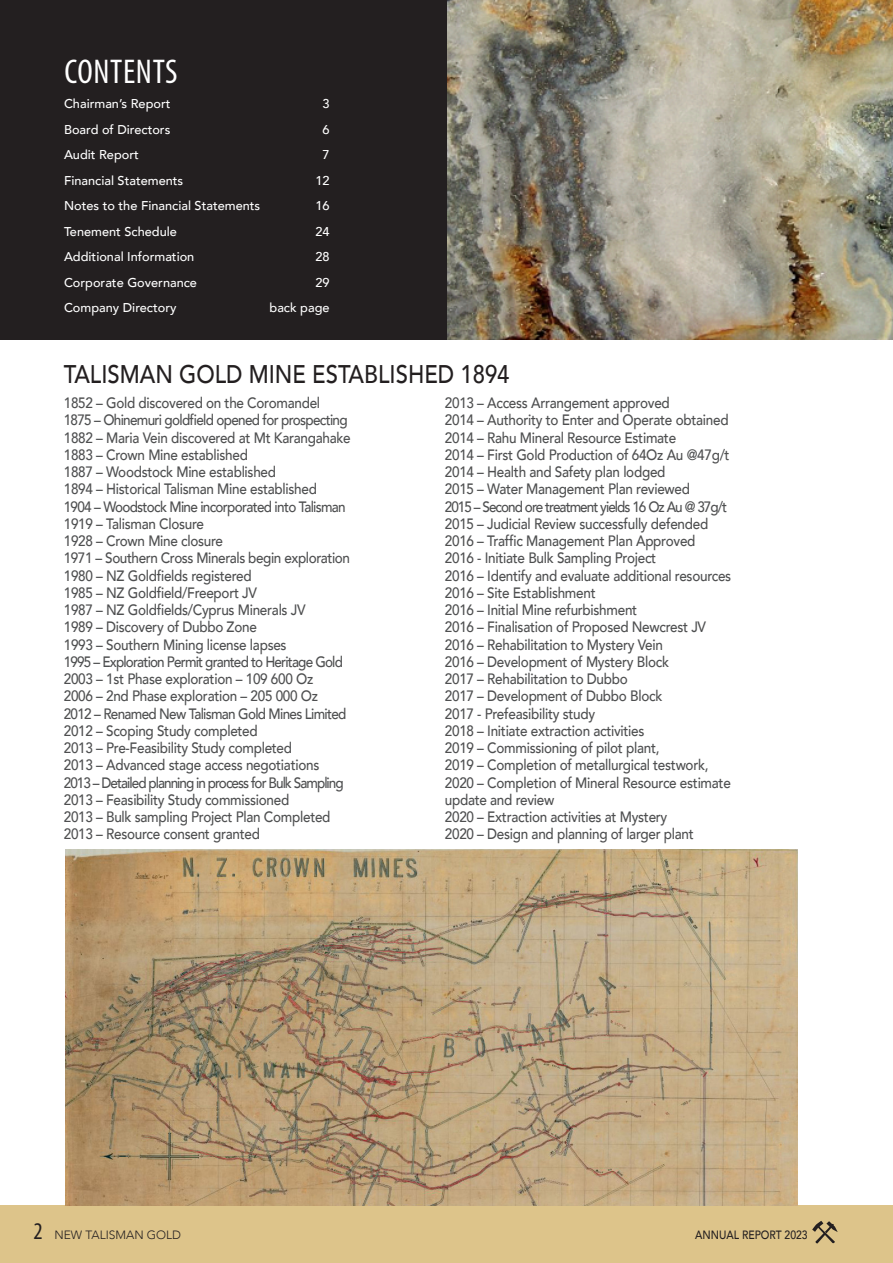
<style>
.page{position:relative;width:893px;height:1263px;background:#fff}
.page>*{position:absolute;margin:0;border:0;box-sizing:border-box;transform-origin:0 0}
.head3{font:condensed 34.5px "Myriad Pro";letter-spacing:.02em;color:#fff}
.head2{font:500 25.5px "Avenir";color:#231f20;scale:.87 1}
.body_bold{font:500 15px/17.2px "Avenir";letter-spacing:-.02em;color:#4e4f50;scale:.9 1}
.body_bold-2{font:500 15px "Avenir";letter-spacing:-.05em;color:#4e4f50;scale:.9 1}
.body_bold-3{font:500 15px "Avenir";letter-spacing:-.07em;color:#4e4f50;scale:.9 1}
.body_bold-4{font:500 15px "Avenir";letter-spacing:-.06em;color:#4e4f50;scale:.9 1}
.body{font:500 12.75px "Avenir";color:#fff}
.t1{font:300 12px "Avenir";color:#231f20}
.t2{font:500 12px "Avenir";color:#231f20;scale:.87 1}
.s1{font-family:"Myriad Pro";font-weight:400;font-stretch:condensed;font-size:24px}
</style>
<div class="page">
<div style="left:0;top:1205px;width:893px;height:58px;background:#ddc48a"></div>
<svg style="left:812px;top:1221px;width:26px;height:22px"></svg>
<img style="left:446px;top:0;width:447px;height:339px">
<div style="left:0;top:0;width:446px;height:339px;background:#231f20"></div>
<img style="left:65px;top:849px;width:732px;height:357px">
<p class="head3" style="left:64px;top:51px;width:115px">CONTENTS</p>
<p class="body" style="left:64px;top:93px;width:108px">Chairman’s Report</p>
<p class="body" style="left:322px;top:93px;width:9px">3</p>
<p class="body" style="left:64px;top:118px;width:108px">Board of Directors</p>
<p class="body" style="left:322px;top:118px;width:9px">6</p>
<p class="body" style="left:64px;top:144px;width:76px">Audit Report</p>
<p class="body" style="left:322px;top:144px;width:9px">7</p>
<p class="body" style="left:64px;top:169px;width:121px">Financial Statements</p>
<p class="body" style="left:315px;top:169px;width:16px">12</p>
<p class="body" style="left:64px;top:195px;width:198px">Notes to the Financial Statements</p>
<p class="body" style="left:315px;top:195px;width:16px">16</p>
<p class="body" style="left:64px;top:220px;width:114px">Tenement Schedule</p>
<p class="body" style="left:315px;top:220px;width:16px">24</p>
<p class="body" style="left:64px;top:246px;width:132px">Additional Information</p>
<p class="body" style="left:315px;top:246px;width:16px">28</p>
<p class="body" style="left:64px;top:271px;width:135px">Corporate Governance</p>
<p class="body" style="left:315px;top:271px;width:16px">29</p>
<p class="body" style="left:64px;top:297px;width:114px">Company Directory</p>
<p class="body" style="left:270px;top:297px;width:62px">back page</p>
<p class="head2" style="left:64px;top:352px;width:514px">TALISMAN GOLD MINE ESTABLISHED 1894</p>
<p class="body_bold" style="left:64px;top:393px;width:286px">1852 – Gold discovered on the Coromandel</p>
<p class="body_bold-2" style="left:64px;top:407px;width:317px">1875 – Ohinemuri goldfield opened for prospecting</p>
<p class="body_bold" style="left:64px;top:428px;width:320px">1882 – Maria Vein discovered at Mt Karangahake</p>
<p class="body_bold" style="left:64px;top:445px;width:206px">1883 – Crown Mine established</p>
<p class="body_bold" style="left:64px;top:462px;width:237px">1887 – Woodstock Mine established</p>
<p class="body_bold" style="left:64px;top:480px;width:283px">1894 – Historical Talisman Mine established</p>
<p class="body_bold-2" style="left:64px;top:493px;width:315px">1904 – Woodstock Mine incorporated into Talisman</p>
<p class="body_bold" style="left:64px;top:514px;width:157px">1919 – Talisman Closure</p>
<p class="body_bold" style="left:64px;top:531px;width:179px">1928 – Crown Mine closure</p>
<p class="body_bold" style="left:64px;top:549px;width:320px">1971 – Southern Cross Minerals begin exploration</p>
<p class="body_bold" style="left:64px;top:566px;width:210px">1980 – NZ Goldfields registered</p>
<p class="body_bold" style="left:64px;top:583px;width:216px">1985 – NZ Goldfield/Freeport JV</p>
<p class="body_bold" style="left:64px;top:600px;width:270px">1987 – NZ Goldfields/Cyprus Minerals JV</p>
<p class="body_bold" style="left:64px;top:618px;width:216px">1989 – Discovery of Dubbo Zone</p>
<p class="body_bold" style="left:64px;top:635px;width:249px">1993 – Southern Mining license lapses</p>
<p class="body_bold-4" style="left:64px;top:649px;width:312px">1995 – Exploration Permit granted to Heritage Gold</p>
<p class="body_bold" style="left:64px;top:669px;width:279px">2003 – 1st Phase exploration – 109 600 Oz</p>
<p class="body_bold" style="left:64px;top:687px;width:284px">2006 – 2nd Phase exploration – 205 000 Oz</p>
<p class="body_bold-2" style="left:64px;top:700px;width:316px">2012 – Renamed New Talisman Gold Mines Limited</p>
<p class="body_bold" style="left:64px;top:721px;width:217px">2012 – Scoping Study completed</p>
<p class="body_bold" style="left:64px;top:738px;width:255px">2013 – Pre-Feasibility Study completed</p>
<p class="body_bold" style="left:64px;top:756px;width:285px">2013 – Advanced stage access negotiations</p>
<p class="body_bold-3" style="left:64px;top:769px;width:313px">2013 – Detailed planning in process for Bulk Sampling</p>
<p class="body_bold" style="left:64px;top:790px;width:252px">2013 – Feasibility Study commissioned</p>
<p class="body_bold" style="left:64px;top:807px;width:298px">2013 – Bulk sampling Project Plan Completed</p>
<p class="body_bold" style="left:64px;top:825px;width:220px">2013 – Resource consent granted</p>
<p class="body_bold" style="left:445px;top:393px;width:251px">2013 – Access Arrangement approved</p>
<p class="body_bold" style="left:445px;top:411px;width:317px">2014 – Authority to Enter and Operate obtained</p>
<p class="body_bold" style="left:445px;top:428px;width:259px">2014 – Rahu Mineral Resource Estimate</p>
<p class="body_bold" style="left:445px;top:445px;width:318px">2014 – First Gold Production of 64Oz Au @47g/t</p>
<p class="body_bold" style="left:445px;top:462px;width:247px">2014 – Health and Safety plan lodged</p>
<p class="body_bold" style="left:445px;top:480px;width:274px">2015 – Water Management Plan reviewed</p>
<p class="body_bold-3" style="left:445px;top:493px;width:315px">2015 – Second ore treatment yields 16 Oz Au @ 37g/t</p>
<p class="body_bold" style="left:445px;top:514px;width:294px">2015 – Judicial Review successfully defended</p>
<p class="body_bold" style="left:445px;top:531px;width:280px">2016 – Traffic Management Plan Approved</p>
<p class="body_bold" style="left:445px;top:549px;width:236px">2016 - Initiate Bulk Sampling Project</p>
<p class="body_bold" style="left:445px;top:566px;width:320px">2016 – Identify and evaluate additional resources</p>
<p class="body_bold" style="left:445px;top:583px;width:169px">2016 – Site Establishment</p>
<p class="body_bold" style="left:445px;top:600px;width:215px">2016 – Initial Mine refurbishment</p>
<p class="body_bold" style="left:445px;top:618px;width:292px">2016 – Finalisation of Proposed Newcrest JV</p>
<p class="body_bold" style="left:445px;top:635px;width:244px">2016 – Rehabilitation to Mystery Vein</p>
<p class="body_bold" style="left:445px;top:652px;width:251px">2016 – Development of Mystery Block</p>
<p class="body_bold" style="left:445px;top:669px;width:205px">2017 – Rehabilitation to Dubbo</p>
<p class="body_bold" style="left:445px;top:687px;width:243px">2017 – Development of Dubbo Block</p>
<p class="body_bold" style="left:445px;top:704px;width:168px">2017 - Prefeasibility study</p>
<p class="body_bold" style="left:445px;top:721px;width:223px">2018 – Initiate extraction activities</p>
<p class="body_bold" style="left:445px;top:738px;width:240px">2019 – Commissioning of pilot plant,</p>
<p class="body_bold" style="left:445px;top:756px;width:295px">2019 – Completion of metallurgical testwork,</p>
<p class="body_bold" style="left:445px;top:773px;width:319px">2020 – Completion of Mineral Resource estimate update and review</p>
<p class="body_bold" style="left:445px;top:807px;width:249px">2020 – Extraction activities at Mystery</p>
<p class="body_bold" style="left:445px;top:825px;width:278px">2020 – Design and planning of larger plant</p>
<p class="t1" style="left:33px;top:1227px;width:149px"><span class="s1">2</span> NEW TALISMAN GOLD</p>
<p class="t2" style="left:695px;top:1224px;width:131px">ANNUAL REPORT 2023</p>
</div>
